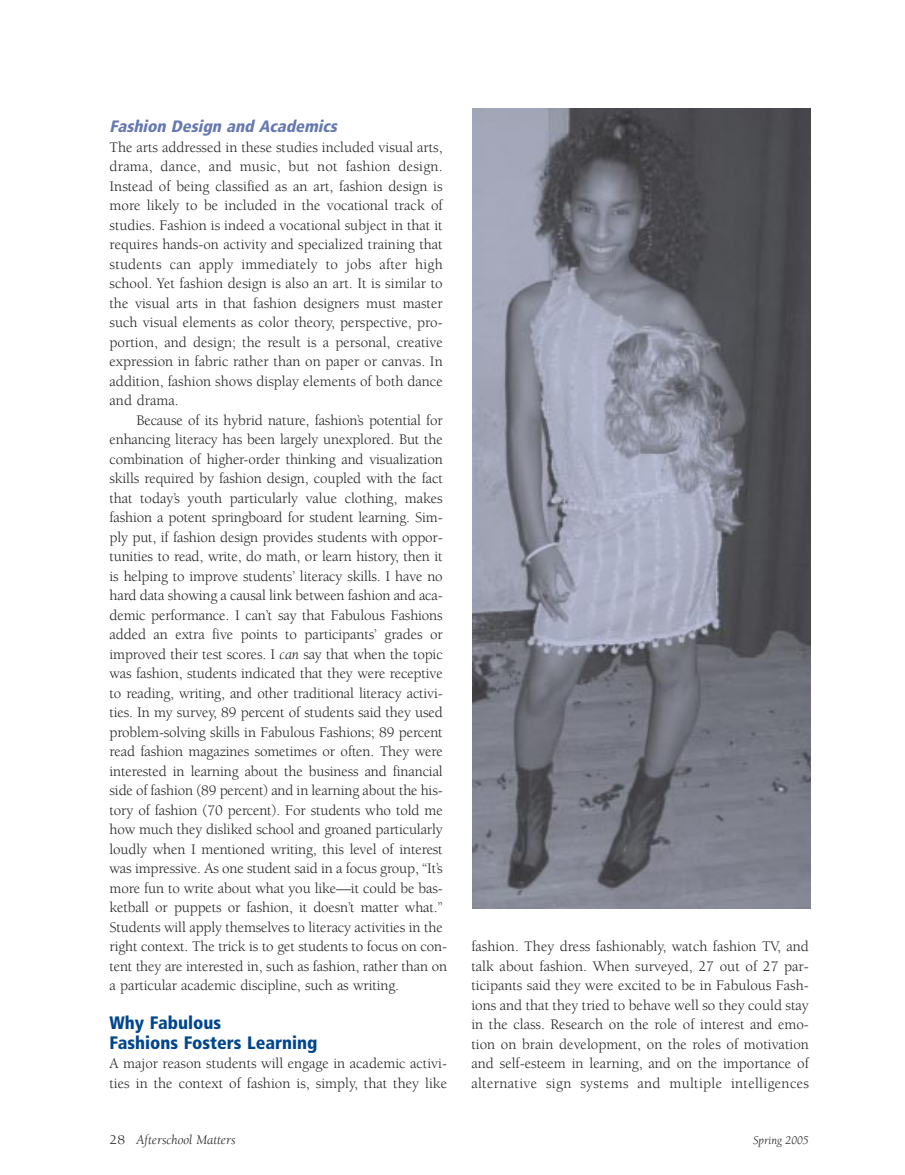
<style>
.page{position:relative;width:905px;height:1175px;background:#fff}
.page>*{position:absolute;margin:0;border:0;box-sizing:border-box;transform-origin:0 0}
.t1{font:900 condensed 18px/19.5px "Frutiger";color:#00458d}
.t2{font:italic 900 condensed 16.5px "Frutiger";color:#6578b0}
.t3{font:15px/19.5px "Berkeley";letter-spacing:-.01em;color:#231f20;text-align:justify}
.t4{font:italic 13.5px "Berkeley";color:#231f20}
.t5{font:italic 12px "Berkeley";color:#231f20}
.s1{font-style:italic}
.s2{font-style:normal}
</style>
<div class="page">
<img style="left:472px;top:108px;width:338px;height:800px">
<p class="t2" style="left:110px;top:120px;width:232px">Fashion Design and Academics</p>
<p class="t3" style="left:110px;top:138px;width:335px">The arts addressed in these studies included visual arts, drama, dance, and music, but not fashion design.<br>Instead of being classified as an art, fashion design is more likely to be included in the vocational track of studies. Fashion is indeed a vocational subject in that it requires hands-on activity and specialized training that students can apply immediately to jobs after high school. Yet fashion design is also an art. It is similar to the visual arts in that fashion designers must master such visual elements as color theory, perspective, pro&shy;portion, and design; the result is a personal, creative expression in fabric rather than on paper or canvas. In addition, fashion shows display elements of both dance and drama.</p>
<p class="t3" style="left:110px;top:411px;width:339px;text-align:left;text-indent:27px">Because of its hybrid nature, fashion’s potential for enhancing literacy has been largely unexplored. But the combination of higher-order thinking and visualization skills required by fashion design, coupled with the fact that today’s youth particularly value clothing, makes fashion a potent springboard for student learning. Sim&shy;ply put, if fashion design provides students with oppor&shy;tunities to read, write, do math, or learn history, then it is helping to improve students’ literacy skills. I have no hard data showing a causal link between fashion and aca&shy;demic performance. I can’t say that Fabulous Fashions added an extra five points to participants’ grades or improved their test scores. I <span class="s1">can</span> say that when the topic was fashion, students indicated that they were receptive to reading, writing, and other traditional literacy activi&shy;ties. In my survey, 89 percent of students said they used problem-solving skills in Fabulous Fashions; 89 percent read fashion magazines sometimes or often. They were interested in learning about the business and financial side of fashion (89 percent) and in learning about the his&shy;tory of fashion (70 percent). For students who told me how much they disliked school and groaned particularly loudly when I mentioned writing, this level of interest was impressive. As one student said in a focus group, “It’s more fun to write about what you like—it could be bas&shy;ketball or puppets or fashion, it doesn’t matter what.” Students will apply themselves to literacy activities in the right context. The trick is to get students to focus on con&shy;tent they are interested in, such as fashion, rather than on a particular academic discipline, such as writing.</p>
<p class="t1" style="left:110px;top:1014px;width:209px">Why Fabulous<br>Fashions Fosters Learning</p>
<p class="t3" style="left:110px;top:1055px;width:339px">A major reason students will engage in academic activi&shy;ties in the context of fashion is, simply, that they like</p>
<p class="t3" style="left:471px;top:938px;width:339px">fashion. They dress fashionably, watch fashion TV, and talk about fashion. When surveyed, 27 out of 27 par&shy;ticipants said they were excited to be in Fabulous Fash&shy;ions and that they tried to behave well so they could stay in the class. Research on the role of interest and emo&shy;tion on brain development, on the roles of motivation and self-esteem in learning, and on the importance of alternative sign systems and multiple intelligences</p>
<p class="t4" style="left:110px;top:1134px;width:128px"><span class="s2">28</span> Afterschool Matters</p>
<p class="t5" style="left:753px;top:1135px;width:57px">Spring 2005</p>
</div>
